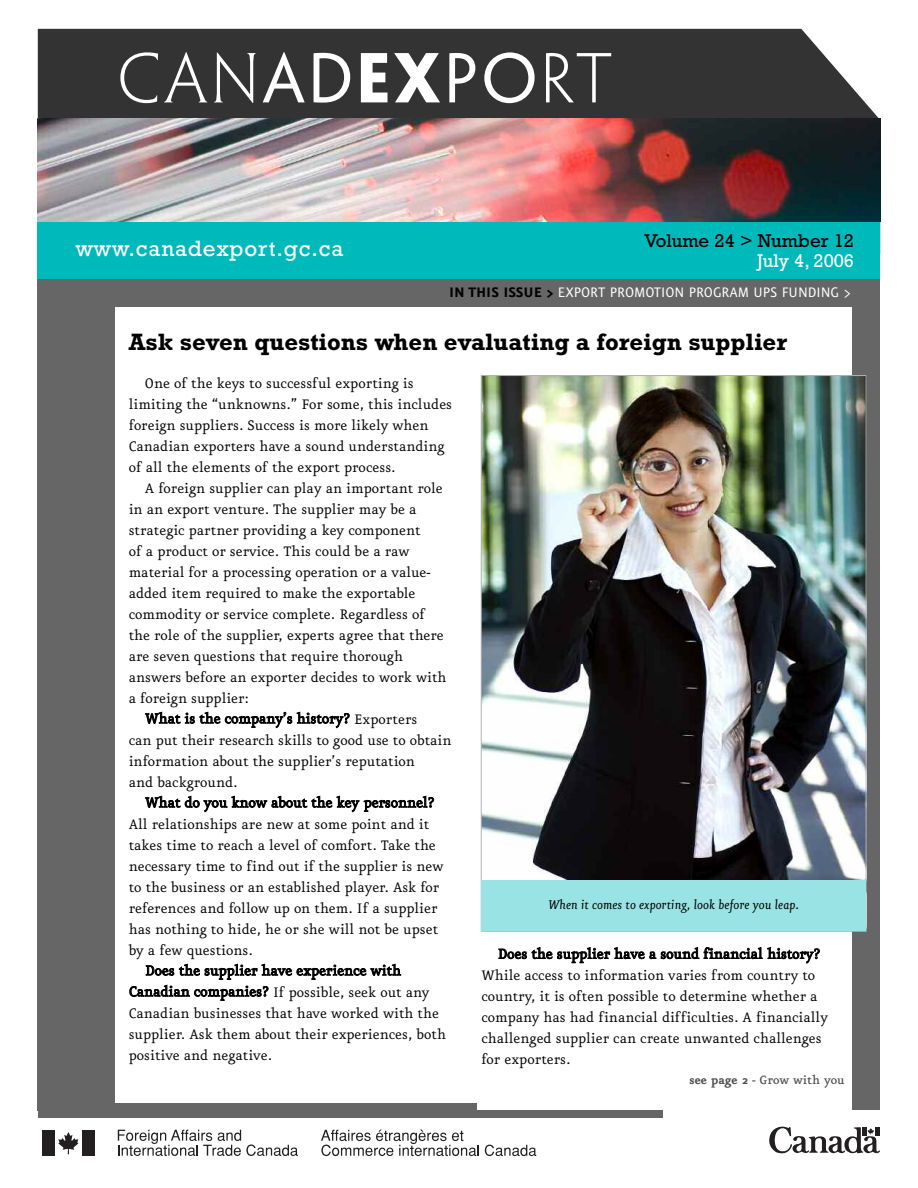
<style>
.page{position:relative;width:918px;height:1188px;background:#fff}
.page>*{position:absolute;margin:0;border:0;box-sizing:border-box;transform-origin:0 0}
.t1{font:700 24px "Rockwell";color:#000}
.t2{font:22.5px "Rockwell";letter-spacing:.04em;color:#fff}
.t3{font:18.75px "Rockwell";color:#000}
.t4{font:18.75px "Rockwell";color:#fff}
.t5{font:16.5px/21px "Eureka";color:#000}
.t6{font:16.5px "Eureka Sans";color:#fff}
.t7{font:italic 15px "Eureka";color:#000}
.t8{font:500 14.25px "Eureka";color:#4d4d4d}
.s1{font-weight:700;color:#000}
.s2{font-weight:700}
</style>
<div class="page">
<div style="left:38px;top:1106px;width:624px;height:12px;background:#666"></div>
<div style="left:38px;top:265px;width:842px;height:845px;background:#666"></div>
<svg style="left:38px;top:29px;width:841px;height:89px;background:#404040"></svg>
<div style="left:38px;top:222px;width:842px;height:57px;background:#00b9bb"></div>
<svg style="left:120px;top:52px;width:38px;height:51px;background:#585858"></svg>
<svg style="left:164px;top:52px;width:43px;height:50px;background:#595959"></svg>
<svg style="left:214px;top:53px;width:42px;height:50px"></svg>
<svg style="left:263px;top:52px;width:42px;height:50px"></svg>
<svg style="left:314px;top:53px;width:36px;height:50px"></svg>
<svg style="left:361px;top:53px;width:26px;height:49px"></svg>
<svg style="left:394px;top:53px;width:46px;height:49px"></svg>
<svg style="left:449px;top:53px;width:26px;height:49px"></svg>
<svg style="left:484px;top:52px;width:51px;height:51px"></svg>
<svg style="left:546px;top:53px;width:65px;height:49px"></svg>
<svg style="left:118px;top:1130px;width:180px;height:26px"></svg>
<svg style="left:321px;top:1130px;width:158px;height:26px"></svg>
<svg style="left:485px;top:1145px;width:51px;height:11px"></svg>
<div style="left:42px;top:1130px;width:12px;height:26px;background:#231f20"></div>
<svg style="left:58px;top:1132px;width:20px;height:22px"></svg>
<div style="left:82px;top:1130px;width:13px;height:26px;background:#231f20"></div>
<svg style="left:769px;top:1127px;width:111px;height:26px"></svg>
<div style="left:116px;top:308px;width:736px;height:802px;background:#fff"></div>
<div style="left:38px;top:1103px;width:439px;height:8px;background:#666"></div>
<img style="left:38px;top:118px;width:842px;height:104px">
<img style="left:483px;top:377px;width:381px;height:503px">
<div style="left:481px;top:880px;width:385px;height:51px;background:#99e3e4"></div>
<h2 class="t2" style="left:76px;top:235px;width:269px">www.canadexport.gc.ca</h2>
<p class="t3" style="left:644px;top:229px;width:211px">Volume 24 &gt; Number 12</p>
<p class="t4" style="left:757px;top:249px;width:98px">July 4, 2006</p>
<p class="t6" style="left:449px;top:287px;width:404px"><span class="s1">IN THIS ISSUE &gt;</span> EXPORT PROMOTION PROGRAM UPS FUNDING &gt;</p>
<h1 class="t1" style="left:129px;top:327px;width:660px">Ask seven questions when evaluating a foreign supplier</h1>
<p class="t5" style="left:129px;top:371px;width:325px;text-indent:16px">One of the keys to successful exporting is limiting the “unknowns.” For some, this includes foreign suppliers. Success is more likely when Canadian exporters have a sound understanding of all the elements of the export process.</p>
<p class="t5" style="left:145px;top:476px;width:299px">A foreign supplier can play an important role</p>
<p class="t5" style="left:129px;top:497px;width:289px">in an export venture. The supplier may be a</p>
<p class="t5" style="left:129px;top:518px;width:294px">strategic partner providing a key component</p>
<p class="t5" style="left:129px;top:539px;width:282px">of a product or service. This could be a raw</p>
<p class="t5" style="left:129px;top:560px;width:303px">material for a processing operation or a value-</p>
<p class="t5" style="left:129px;top:581px;width:288px">added item required to make the exportable</p>
<p class="t5" style="left:129px;top:602px;width:298px">commodity or service complete. Regardless of</p>
<p class="t5" style="left:129px;top:623px;width:317px">the role of the supplier, experts agree that there</p>
<p class="t5" style="left:129px;top:644px;width:276px">are seven questions that require thorough</p>
<p class="t5" style="left:129px;top:665px;width:319px">answers before an exporter decides to work with</p>
<p class="t5" style="left:129px;top:686px;width:122px">a foreign supplier:</p>
<p class="t5" style="left:145px;top:707px;width:274px">What is the company’s history? Exporters</p>
<p class="t5" style="left:129px;top:728px;width:324px">can put their research skills to good use to obtain</p>
<p class="t5" style="left:129px;top:749px;width:288px">information about the supplier’s reputation</p>
<p class="t5" style="left:129px;top:770px;width:110px">and background.</p>
<p class="t5" style="left:145px;top:791px;width:291px">What do you know about the key personnel?</p>
<p class="t5" style="left:129px;top:812px;width:302px">All relationships are new at some point and it</p>
<p class="t5" style="left:129px;top:833px;width:309px">takes time to reach a level of comfort. Take the</p>
<p class="t5" style="left:129px;top:854px;width:316px">necessary time to find out if the supplier is new</p>
<p class="t5" style="left:129px;top:875px;width:312px">to the business or an established player. Ask for</p>
<p class="t5" style="left:129px;top:896px;width:310px">references and follow up on them. If a supplier</p>
<p class="t5" style="left:129px;top:917px;width:311px">has nothing to hide, he or she will not be upset</p>
<p class="t5" style="left:129px;top:938px;width:125px">by a few questions.</p>
<p class="t5" style="left:145px;top:959px;width:257px">Does the supplier have experience with</p>
<p class="t5" style="left:129px;top:980px;width:302px">Canadian companies? If possible, seek out any</p>
<p class="t5" style="left:129px;top:1001px;width:312px">Canadian businesses that have worked with the</p>
<p class="t5" style="left:129px;top:1022px;width:319px">supplier. Ask them about their experiences, both</p>
<p class="t5" style="left:129px;top:1043px;width:145px">positive and negative.</p>
<p class="t7" style="left:548px;top:895px;width:252px">When it comes to exporting, look before you leap.</p>
<p class="t5" style="left:481px;top:942px;width:348px;text-indent:16px">Does the supplier have a sound financial history?<br>While access to information varies from country to country, it is often possible to determine whether a company has had financial difficulties. A financially challenged supplier can create unwanted challenges for exporters.</p>
<p class="t8" style="left:689px;top:1071px;width:157px"><span class="s2">see page 2</span> - Grow with you</p>
</div>
